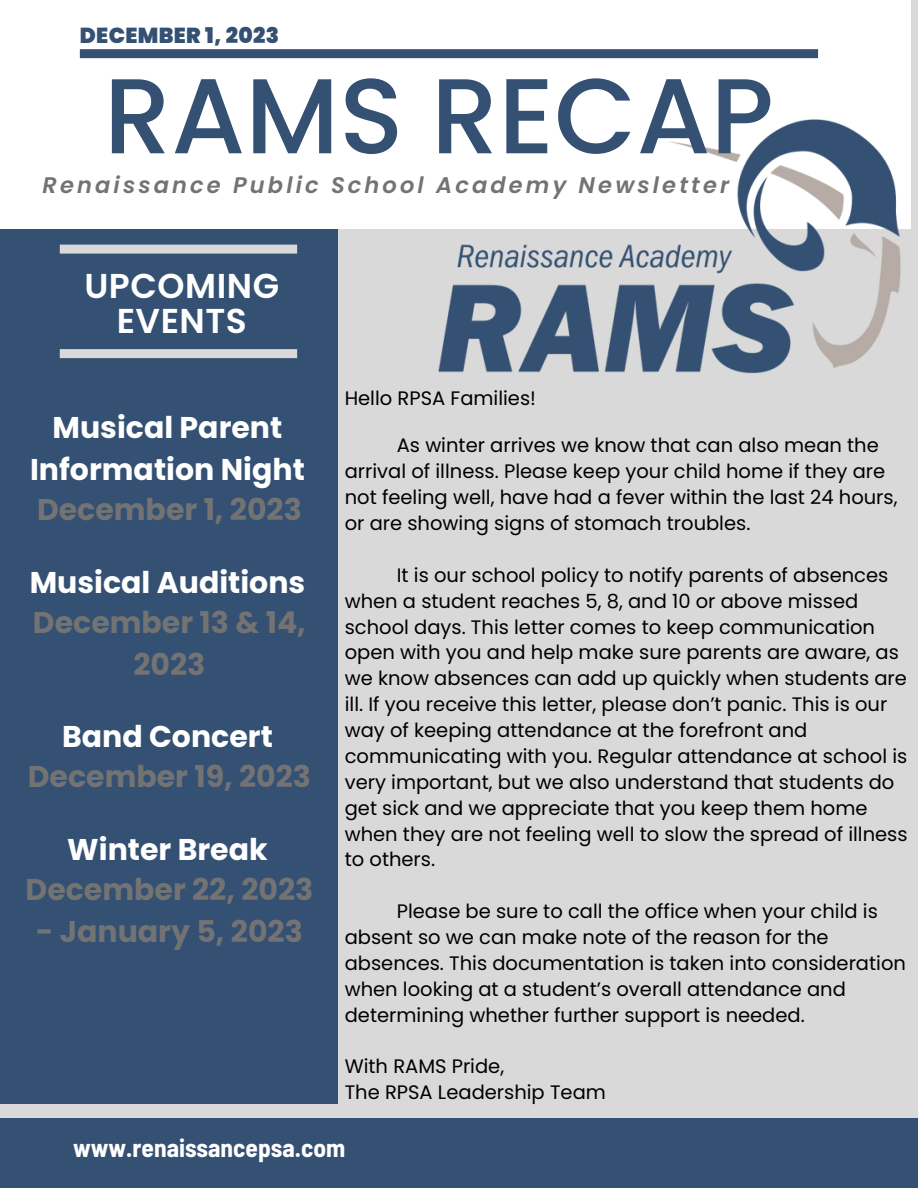
<style>
.page{position:relative;width:918px;height:1188px;background:#d9d9d9}
.page>*{position:absolute;margin:0;border:0;box-sizing:border-box;transform-origin:0 0}
.t1{font:500 106.35px "Poppins";color:#345073}
.t2{font:600 34.5px "Poppins";letter-spacing:.015em;color:#fff}
.t3{font:700 30px/41.7px "Poppins";color:#737373;text-align:center}
.t4{font:700 30px/41.7px "Poppins";color:#fff;text-align:center}
.t5{font:700 semi-condensed 25.35px "Barlow";color:#fff}
.t6{font:italic 600 22.5px "Poppins";letter-spacing:.14em;color:#737373}
.t7{font:900 21.75px "Poppins";letter-spacing:.015em;color:#345073}
.t8{font:19.5px/25.8px "Poppins";color:#000}
</style>
<div class="page">
<div style="left:0;top:218px;width:338px;height:886px;background:#345073"></div>
<div style="left:0;top:1118px;width:918px;height:70px;background:#345073"></div>
<div style="left:0;top:0;width:911px;height:229px;background:#fff"></div>
<img style="left:438px;top:119px;width:463px;height:255px">
<div style="left:80px;top:49px;width:738px;height:9px;background:#345073"></div>
<div style="left:60px;top:245px;width:237px;height:9px;background:#d9d9d9"></div>
<div style="left:60px;top:349px;width:237px;height:9px;background:#d9d9d9"></div>
<p class="t7" style="left:80px;top:20px;width:201px">DECEMBER 1, 2023</p>
<p class="t1" style="left:104px;top:42px;width:672px">RAMS RECAP</p>
<p class="t6" style="left:43px;top:170px;width:688px">Renaissance Public School Academy Newsletter</p>
<p class="t2" style="left:84px;top:262px;width:196px">UPCOMING</p>
<p class="t2" style="left:117px;top:297px;width:132px">EVENTS</p>
<p class="t4" style="left:30px;top:407px;width:276px">Musical Parent<br>Information Night</p>
<p class="t3" style="left:37px;top:489px;width:266px">December 1, 2023</p>
<p class="t4" style="left:30px;top:562px;width:277px">Musical Auditions</p>
<p class="t3" style="left:33px;top:602px;width:274px">December 13 &amp; 14,<br>2023</p>
<p class="t4" style="left:62px;top:716px;width:212px">Band Concert</p>
<p class="t3" style="left:28px;top:756px;width:285px">December 19, 2023</p>
<p class="t4" style="left:67px;top:829px;width:202px">Winter Break</p>
<p class="t3" style="left:26px;top:869px;width:289px">December 22, 2023</p>
<p class="t3" style="left:36px;top:911px;width:268px">- January 5, 2023</p>
<p class="t8" style="left:345px;top:386px;width:193px">Hello RPSA Families!</p>
<p class="t8" style="left:345px;top:433px;width:554px;text-indent:52px">As winter arrives we know that can also mean the arrival of illness. Please keep your child home if they are not feeling well, have had a fever within the last 24 hours, or are showing signs of stomach troubles.</p>
<p class="t8" style="left:345px;top:562px;width:564px;text-indent:52px">It is our school policy to notify parents of absences when a student reaches 5, 8, and 10 or above missed school days. This letter comes to keep communication open with you and help make sure parents are aware, as we know absences can add up quickly when students are ill. If you receive this letter, please don’t panic. This is our way of keeping attendance at the forefront and communicating with you. Regular attendance at school is very important, but we also understand that students do get sick and we appreciate that you keep them home when they are not feeling well to slow the spread of illness to others.</p>
<p class="t8" style="left:345px;top:899px;width:563px;text-indent:52px">Please be sure to call the office when your child is absent so we can make note of the reason for the absences. This documentation is taken into consideration when looking at a student’s overall attendance and determining whether further support is needed.</p>
<p class="t8" style="left:345px;top:1054px;width:161px">With RAMS Pride,</p>
<p class="t8" style="left:345px;top:1080px;width:263px">The RPSA Leadership Team</p>
<p class="t5" style="left:73px;top:1132px;width:274px">www.renaissancepsa.com</p>
</div>
